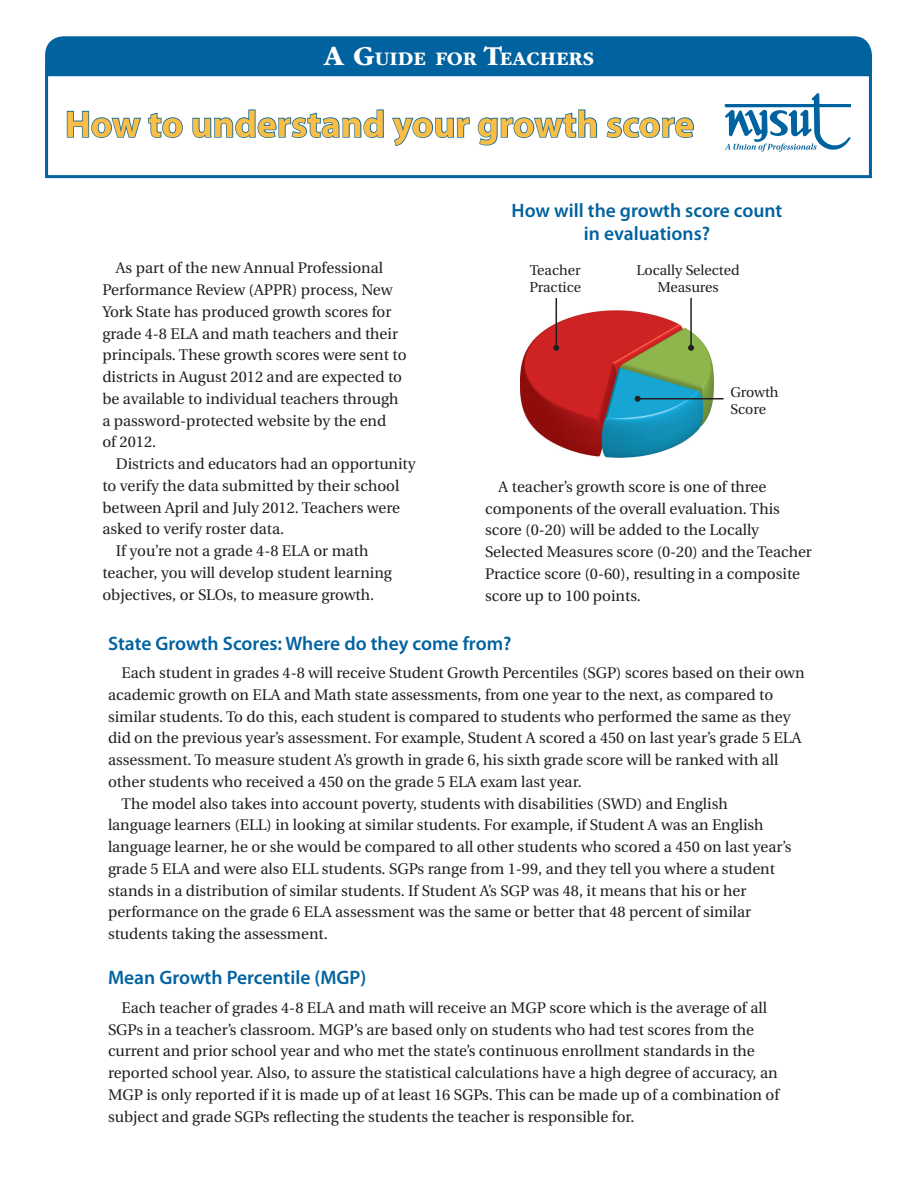
<style>
.page{position:relative;width:918px;height:1188px;background:#fff}
.page>*{position:absolute;margin:0;border:0;box-sizing:border-box;transform-origin:0 0}
.t1{font:700 37.5px "Myriad Pro";color:#fbbe45}
.t2{font:700 19.95px "ITC Garamond Std";color:#fff}
.t3{font:600 19.5px/23.4px "Myriad Pro";color:#00629f;text-align:center}
.t4{font:15.3px/21.8px "Utopia";color:#231f20}
.t5{font:14.25px/16.5px "Utopia";color:#231f20;text-align:center}
.s1{font-size:28.5px}
</style>
<div class="page">
<div style="left:45px;top:66px;width:827px;height:112px;border:3px solid #00629f"></div>
<svg style="left:725px;top:93px;width:126px;height:59px"></svg>
<svg style="left:66px;top:110px;width:117px;height:28px"></svg>
<svg style="left:192px;top:109px;width:192px;height:29px"></svg>
<svg style="left:392px;top:117px;width:78px;height:29px"></svg>
<svg style="left:477px;top:109px;width:121px;height:37px"></svg>
<svg style="left:606px;top:117px;width:88px;height:21px"></svg>
<div style="left:45px;top:36px;width:827px;height:40px;background:#00629f"></div>
<img style="left:521px;top:311px;width:193px;height:147px">
<hr style="left:690px;top:298px;width:2px;height:50px;background:#231f20">
<svg style="left:688px;top:345px;width:6px;height:6px"></svg>
<hr style="left:556px;top:298px;width:1px;height:50px;background:#231f20">
<svg style="left:553px;top:345px;width:6px;height:6px"></svg>
<hr style="left:638px;top:398px;width:86px;height:2px;background:#231f20">
<svg style="left:635px;top:396px;width:6px;height:6px"></svg>
<p class="t2" style="left:324px;top:48px;width:272px"><span class="s1">A G</span>UIDE FOR <span class="s1">T</span>EACHERS</p>
<p class="t1" style="left:65px;top:100px;width:631px">How to understand your growth score</p>
<p class="t4" style="left:102px;top:258px;width:306px;text-indent:14px">As part of the new Annual Professional Performance Review (APPR) process, New York State has produced growth scores for grade 4-8 ELA and math teachers and their principals. These growth scores were sent to districts in August 2012 and are expected to be available to individual teachers through a password-protected website by the end<br>of 2012.</p>
<p class="t4" style="left:102px;top:453px;width:315px;text-indent:14px">Districts and educators had an opportunity to verify the data submitted by their school between April and July 2012. Teachers were asked to verify roster data.</p>
<p class="t4" style="left:102px;top:540px;width:291px;text-indent:14px">If you’re not a grade 4-8 ELA or math teacher, you will develop student learning objectives, or SLOs, to measure growth.</p>
<p class="t3" style="left:512px;top:198px;width:272px">How will the growth score count in evaluations?</p>
<p class="t5" style="left:530px;top:263px;width:52px">Teacher</p>
<p class="t5" style="left:529px;top:279px;width:53px">Practice</p>
<p class="t5" style="left:636px;top:263px;width:105px">Locally Selected<br>Measures</p>
<p class="t5" style="left:730px;top:385px;width:50px">Growth</p>
<p class="t5" style="left:730px;top:401px;width:37px">Score</p>
<p class="t4" style="left:485px;top:476px;width:328px;text-indent:14px">A teacher’s growth score is one of three components of the overall evaluation. This score (0-20) will be added to the Locally Selected Measures score (0-20) and the Teacher Practice score (0-60), resulting in a composite score up to 100 points.</p>
<p class="t3" style="left:108px;top:631px;width:405px">State Growth Scores: Where do they come from?</p>
<p class="t4" style="left:108px;top:662px;width:698px;text-indent:14px">Each student in grades 4-8 will receive Student Growth Percentiles (SGP) scores based on their own academic growth on ELA and Math state assessments, from one year to the next, as compared to similar students. To do this, each student is compared to students who performed the same as they did on the previous year’s assessment. For example, Student A scored a 450 on last year’s grade 5 ELA assessment. To measure student A’s growth in grade 6, his sixth grade score will be ranked with all other students who received a 450 on the grade 5 ELA exam last year.</p>
<p class="t4" style="left:108px;top:793px;width:685px;text-indent:14px">The model also takes into account poverty, students with disabilities (SWD) and English language learners (ELL) in looking at similar students. For example, if Student A was an English language learner, he or she would be compared to all other students who scored a 450 on last year’s grade 5 ELA and were also ELL students. SGPs range from 1-99, and they tell you where a student stands in a distribution of similar students. If Student A’s SGP was 48, it means that his or her performance on the grade 6 ELA assessment was the same or better that 48 percent of similar students taking the assessment.</p>
<p class="t3" style="left:108px;top:966px;width:260px">Mean Growth Percentile (MGP)</p>
<p class="t4" style="left:108px;top:997px;width:673px;text-indent:14px">Each teacher of grades 4-8 ELA and math will receive an MGP score which is the average of all SGPs in a teacher’s classroom. MGP’s are based only on students who had test scores from the current and prior school year and who met the state’s continuous enrollment standards in the reported school year. Also, to assure the statistical calculations have a high degree of accuracy, an MGP is only reported if it is made up of at least 16 SGPs. This can be made up of a combination of subject and grade SGPs reflecting the students the teacher is responsible for.</p>
</div>
